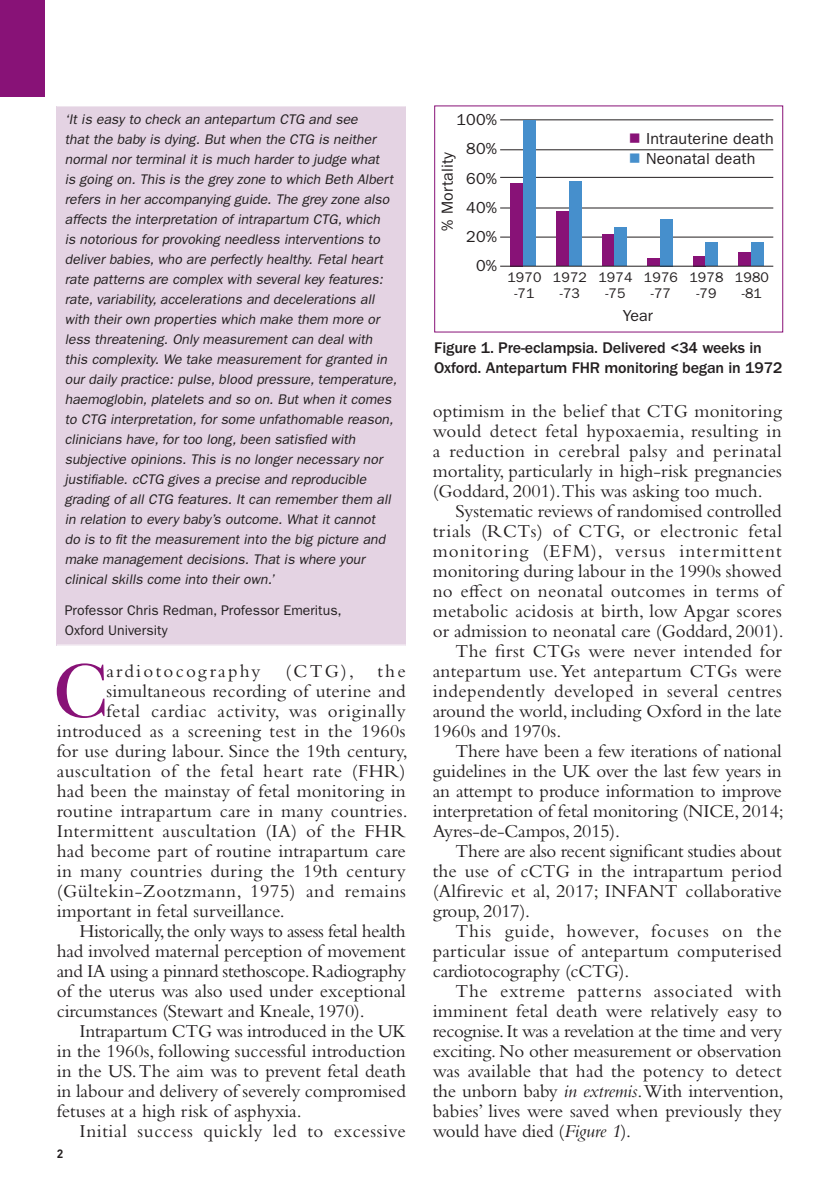
<style>
.page{position:relative;width:840px;height:1191px;background:#fff}
.page>*{position:absolute;margin:0;border:0;box-sizing:border-box;transform-origin:0 0}
.BJM_body_text_1st{font:79.6px "New Baskerville Std";color:#881277}
.BJM_body_text{font:19px/20px "Bembo Std";color:#231f20;text-align:justify}
.BJM_body_text_1st-2{font:19px "Bembo Std";letter-spacing:.015em;color:#231f20}
.BJM_body_text-2{font:19px "Bembo Std";letter-spacing:.03em;color:#231f20}
.BJM_body_text_1st-3{font:19px "Bembo Std";letter-spacing:.035em;color:#231f20}
.BJM_body_text_1st-4{font:19px "Bembo Std";letter-spacing:.12em;color:#231f20}
.BJM_caption{font:500 16px/20px "ITC Franklin Gothic Std";letter-spacing:-.01em;color:#231f20}
.BJM_box_text{font:16px "ITC Franklin Gothic Std";letter-spacing:.01em;color:#231f20}
.BJM_box_text-2{font:italic 14px/20px "ITC Franklin Gothic Std";color:#231f20}
.BJM_box_text-3{font:14px/16px "ITC Franklin Gothic Std";color:#231f20;text-align:center}
.t1{font:700 12px "DIN";color:#231f20}
.s1{color:#881277}
.s2{color:#468fcc}
.s3{font-style:italic}
</style>
<div class="page">
<div style="left:0;top:0;width:44px;height:97px;background:#881277"></div>
<hr style="left:500px;top:119px;width:272px;height:1px;background:#231f20">
<hr style="left:500px;top:149px;width:272px;height:1px;background:#231f20">
<hr style="left:500px;top:177px;width:272px;height:1px;background:#231f20">
<hr style="left:500px;top:207px;width:272px;height:1px;background:#231f20">
<hr style="left:500px;top:237px;width:272px;height:1px;background:#231f20">
<div style="left:510px;top:183px;width:12px;height:83px;background:#881277"></div>
<div style="left:522px;top:120px;width:13px;height:146px;background:#468fcc"></div>
<div style="left:555px;top:212px;width:13px;height:54px;background:#881277"></div>
<div style="left:568px;top:182px;width:13px;height:84px;background:#468fcc"></div>
<div style="left:601px;top:235px;width:13px;height:31px;background:#881277"></div>
<div style="left:614px;top:228px;width:12px;height:38px;background:#468fcc"></div>
<div style="left:647px;top:258px;width:12px;height:8px;background:#881277"></div>
<div style="left:659px;top:219px;width:13px;height:47px;background:#468fcc"></div>
<div style="left:692px;top:256px;width:13px;height:10px;background:#881277"></div>
<div style="left:705px;top:243px;width:12px;height:23px;background:#468fcc"></div>
<div style="left:738px;top:253px;width:12px;height:13px;background:#881277"></div>
<div style="left:750px;top:243px;width:13px;height:23px;background:#468fcc"></div>
<hr style="left:500px;top:266px;width:272px;height:1px;background:#231f20">
<div style="left:57px;top:106px;width:348px;height:539px;background:#e4d3e3"></div>
<hr style="left:57px;top:644px;width:348px;height:1px;background:#fff">
<p class="BJM_box_text-2" style="left:65px;top:109px;width:336px">‘It is easy to check an antepartum CTG and see<br>that the baby is dying. But when the CTG is neither normal nor terminal it is much harder to judge what<br>is going on. This is the grey zone to which Beth Albert refers in her accompanying guide. The grey zone also affects the interpretation of intrapartum CTG,which is notorious for provoking needless interventions to deliver babies,who are perfectly healthy. Fetal heart rate patterns are complex with several key features: rate,variability,accelerations and decelerations all with their own properties which make them more or less threatening. Only measurement can deal with this complexity. We take measurement for granted in our daily practice: pulse,blood pressure,temperature, haemoglobin,platelets and so on. But when it comes to CTG interpretation,for some unfathomable reason, clinicians have,for too long,been satisfied with subjective opinions. This is no longer necessary nor justifiable. cCTG gives a precise and reproducible grading of all CTG features. It can remember them all in relation to every baby’s outcome. What it cannot<br>do is to fit the measurement into the big picture and make management decisions. That is where your clinical skills come into their own.’</p>
<p class="BJM_box_text-3" style="left:65px;top:600px;width:278px;line-height:20px;text-align:left">Professor Chris Redman, Professor Emeritus,<br>Oxford University</p>
<p class="BJM_body_text_1st" style="left:53px;top:645px;width:56px">C</p>
<p class="BJM_body_text_1st-4" style="left:106px;top:660px;width:155px">ardiotocography</p>
<p class="BJM_body_text_1st-2" style="left:285px;top:660px;width:122px">(CTG), the</p>
<p class="BJM_body_text_1st-2" style="left:106px;top:680px;width:301px">simultaneous recording of uterine and</p>
<p class="BJM_body_text_1st-3" style="left:106px;top:700px;width:300px">fetal cardiac activity, was originally</p>
<p class="BJM_body_text_1st-2" style="left:57px;top:720px;width:350px">introduced as a screening test in the 1960s</p>
<p class="BJM_body_text_1st-2" style="left:57px;top:740px;width:352px">for use during labour. Since the 19th century,</p>
<p class="BJM_body_text_1st-2" style="left:57px;top:760px;width:350px">auscultation of the fetal heart rate (FHR)</p>
<p class="BJM_body_text_1st-2" style="left:57px;top:780px;width:350px">had been the mainstay of fetal monitoring in</p>
<p class="BJM_body_text_1st-2" style="left:57px;top:800px;width:352px">routine intrapartum care in many countries.</p>
<p class="BJM_body_text_1st-2" style="left:57px;top:820px;width:350px">Intermittent auscultation (IA) of the FHR</p>
<p class="BJM_body_text_1st-2" style="left:57px;top:840px;width:350px">had become part of routine intrapartum care</p>
<p class="BJM_body_text_1st-2" style="left:57px;top:860px;width:350px">in many countries during the 19th century</p>
<p class="BJM_body_text_1st-2" style="left:57px;top:880px;width:350px">(Gültekin-Zootzmann, 1975) and remains</p>
<p class="BJM_body_text_1st-2" style="left:57px;top:900px;width:229px">important in fetal surveillance.</p>
<p class="BJM_body_text" style="left:57px;top:920px;width:350px;text-indent:23px">Historically, the only ways to assess fetal health had involved maternal perception of movement and IA using a pinnard stethoscope. Radiography of the uterus was also used under exceptional circumstances (Stewart and Kneale, 1970).</p>
<p class="BJM_body_text" style="left:57px;top:1020px;width:350px;text-indent:23px">Intrapartum CTG was introduced in the UK in the 1960s, following successful introduction in the US. The aim was to prevent fetal death in labour and delivery of severely compromised fetuses at a high risk of asphyxia.</p>
<p class="BJM_body_text-2" style="left:79px;top:1120px;width:327px">Initial success quickly led to excessive</p>
<p class="t1" style="left:57px;top:1145px;width:8px">2</p>
<p class="BJM_box_text" style="left:456px;top:111px;width:42px">100%</p>
<p class="BJM_box_text" style="left:466px;top:140px;width:32px">80%</p>
<p class="BJM_box_text" style="left:466px;top:169px;width:32px">60%</p>
<p class="BJM_box_text" style="left:466px;top:198px;width:32px">40%</p>
<p class="BJM_box_text" style="left:466px;top:227px;width:32px">20%</p>
<p class="BJM_box_text" style="left:475px;top:256px;width:22px">0%</p>
<p class="BJM_box_text" style="left:438px;top:230px;width:80px;rotate:-90deg">% Mortality</p>
<p class="BJM_box_text" style="left:628px;top:129px;width:146px"><span class="s1">■</span> Intrauterine death</p>
<p class="BJM_box_text" style="left:628px;top:149px;width:128px"><span class="s2">■</span> Neonatal death</p>
<p class="BJM_box_text-3" style="left:507px;top:270px;width:36px">1970 -71</p>
<p class="BJM_box_text-3" style="left:552px;top:270px;width:36px">1972 -73</p>
<p class="BJM_box_text-3" style="left:598px;top:270px;width:36px">1974 -75</p>
<p class="BJM_box_text-3" style="left:643px;top:270px;width:36px">1976 -77</p>
<p class="BJM_box_text-3" style="left:689px;top:270px;width:36px">1978 -79</p>
<p class="BJM_box_text-3" style="left:734px;top:270px;width:36px">1980 -81</p>
<p class="BJM_box_text" style="left:622px;top:306px;width:32px">Year</p>
<p class="BJM_caption" style="left:434px;top:338px;width:349px">Figure 1. Pre-eclampsia. Delivered &lt;34 weeks in<br>Oxford. Antepartum FHR monitoring began in 1972</p>
<p class="BJM_body_text" style="left:432px;top:400px;width:350px">optimism in the belief that CTG monitoring would detect fetal hypoxaemia, resulting in a reduction in cerebral palsy and perinatal mortality, particularly in high-risk pregnancies (Goddard, 2001).This was asking too much.</p>
<p class="BJM_body_text" style="left:432px;top:500px;width:352px;text-indent:23px">Systematic reviews of randomised controlled trials (RCTs) of CTG, or electronic fetal monitoring (EFM), versus intermittent monitoring during labour in the 1990s showed no effect on neonatal outcomes in terms of metabolic acidosis at birth, low Apgar scores or admission to neonatal care (Goddard, 2001).</p>
<p class="BJM_body_text" style="left:432px;top:640px;width:350px;text-indent:23px">The first CTGs were never intended for antepartum use. Yet antepartum CTGs were independently developed in several centres around the world, including Oxford in the late 1960s and 1970s.</p>
<p class="BJM_body_text" style="left:432px;top:740px;width:352px;text-indent:23px">There have been a few iterations of national guidelines in the UK over the last few years in an attempt to produce information to improve interpretation of fetal monitoring (NICE, 2014; Ayres-de-Campos, 2015).</p>
<p class="BJM_body_text" style="left:432px;top:840px;width:350px;text-indent:23px">There are also recent significant studies about the use of cCTG in the intrapartum period (Alfirevic et al, 2017; INFANT collaborative group, 2017).</p>
<p class="BJM_body_text" style="left:432px;top:920px;width:350px;text-indent:23px">This guide, however, focuses on the particular issue of antepartum computerised cardiotocography (cCTG).</p>
<p class="BJM_body_text" style="left:432px;top:980px;width:352px;text-indent:23px">The extreme patterns associated with imminent fetal death were relatively easy to recognise. It was a revelation at the time and very exciting. No other measurement or observation was available that had the potency to detect the unborn baby <span class="s3">in extremis</span>. With intervention, babies’ lives were saved when previously they would have died (<span class="s3">Figure 1</span>).</p>
</div>
